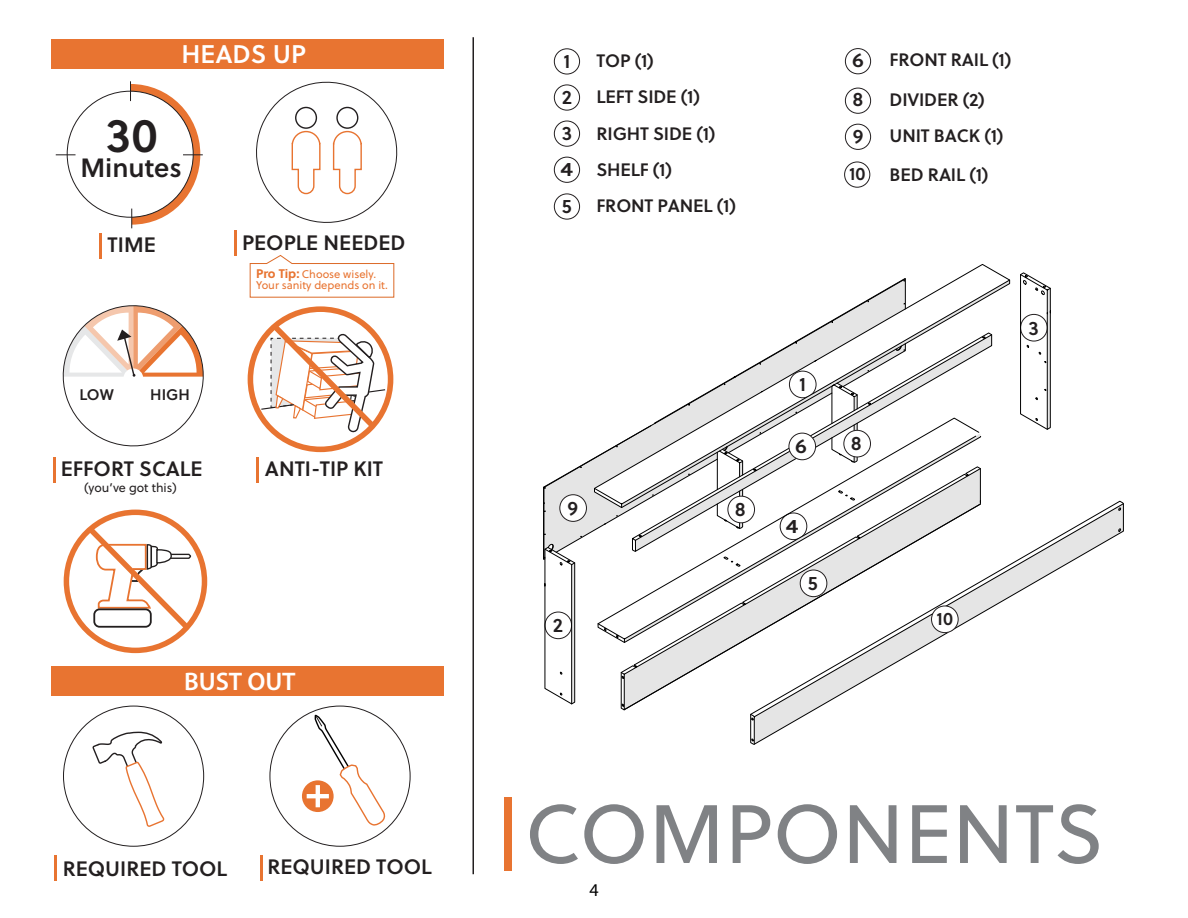
<style>
.page{position:relative;width:1188px;height:918px;background:#fff}
.page>*{position:absolute;margin:0;border:0;box-sizing:border-box;transform-origin:0 0}
.t1{font:82.5px "Soleil";color:#808285}
.t2{font:47.55px "Soleil Sb";color:#231f20}
.t3{font:26.4px "Soleil Sb";color:#231f20}
.t4{font:25.5px "Soleil Sb";color:#fff}
.t5{font:600 25.5px "Myriad Pro";color:#fff}
.t6{font:20.85px "Soleil Sb";color:#231f20}
.t7{font:19.5px "Soleil Sb";color:#231f20}
.t8{font:19.5px "Soleil Sb";color:#231f20;scale:1.19 1}
.t9{font:19.5px "Soleil Sb";color:#231f20;scale:1.11 1}
.t10{font:18px "Soleil Sb";letter-spacing:-.01em;color:#231f20}
.t11{font:18px "Myriad Pro";color:#000}
.t12{font:15.3px "Soleil Sb";color:#231f20}
.t13{font:12.45px "Soleil";color:#231f20}
.t14{font:11.1px/11.1px "Soleil";color:#e87431}
.s1{font-weight:700;font-size:12.45px}
</style>
<div class="page">
<div style="left:844px;top:162px;width:26px;height:26px;border:1px solid #231f20;border-radius:50%"></div>
<div style="left:554px;top:48px;width:26px;height:26px;border:1px solid #231f20;border-radius:50%"></div>
<div style="left:845px;top:88px;width:26px;height:26px;border:1px solid #231f20;border-radius:50%"></div>
<div style="left:554px;top:85px;width:26px;height:26px;border:1px solid #231f20;border-radius:50%"></div>
<div style="left:845px;top:124px;width:26px;height:26px;border:1px solid #231f20;border-radius:50%"></div>
<div style="left:554px;top:121px;width:26px;height:26px;border:1px solid #231f20;border-radius:50%"></div>
<div style="left:554px;top:157px;width:26px;height:26px;border:1px solid #231f20;border-radius:50%"></div>
<div style="left:554px;top:194px;width:26px;height:26px;border:1px solid #231f20;border-radius:50%"></div>
<div style="left:845px;top:48px;width:26px;height:26px;border:1px solid #231f20;border-radius:50%"></div>
<hr style="left:472px;top:37px;width:2px;height:837px;background:#231f20">
<div style="left:504px;top:797px;width:8px;height:73px;background:#e87431"></div>
<svg style="left:544px;top:560px;width:32px;height:145px"></svg>
<svg style="left:750px;top:500px;width:374px;height:245px"></svg>
<svg style="left:543px;top:458px;width:77px;height:102px"></svg>
<svg style="left:1020px;top:272px;width:31px;height:158px"></svg>
<svg style="left:594px;top:264px;width:416px;height:244px"></svg>
<svg style="left:831px;top:382px;width:27px;height:81px"></svg>
<svg style="left:620px;top:466px;width:361px;height:245px"></svg>
<svg style="left:717px;top:448px;width:27px;height:81px"></svg>
<div style="left:800px;top:570px;width:27px;height:27px;background:#fff;border-radius:50%"></div>
<div style="left:800px;top:570px;width:27px;height:27px;border:1px solid #231f20;border-radius:50%"></div>
<div style="left:789px;top:433px;width:27px;height:27px;background:#fff;border-radius:50%"></div>
<div style="left:789px;top:433px;width:27px;height:27px;border:1px solid #231f20;border-radius:50%"></div>
<div style="left:932px;top:606px;width:26px;height:27px;background:#fff;border-radius:50%"></div>
<div style="left:931px;top:606px;width:28px;height:27px;border:1px solid #231f20;border-radius:50%"></div>
<div style="left:728px;top:496px;width:27px;height:27px;background:#fff;border-radius:50%"></div>
<div style="left:727px;top:496px;width:28px;height:27px;border:1px solid #231f20;border-radius:50%"></div>
<div style="left:844px;top:430px;width:27px;height:27px;background:#fff;border-radius:50%"></div>
<div style="left:843px;top:430px;width:28px;height:27px;border:1px solid #231f20;border-radius:50%"></div>
<div style="left:560px;top:495px;width:26px;height:26px;background:#fff;border-radius:50%"></div>
<div style="left:559px;top:494px;width:28px;height:28px;border:1px solid #231f20;border-radius:50%"></div>
<svg style="left:62px;top:305px;width:142px;height:142px"></svg>
<div style="left:51px;top:39px;width:393px;height:30px;background:#e87431"></div>
<div style="left:248px;top:306px;width:145px;height:146px;border:6px solid #e87431;border-radius:50%"></div>
<svg style="left:260px;top:319px;width:126px;height:115px"></svg>
<svg style="left:249px;top:255px;width:146px;height:43px"></svg>
<svg style="left:256px;top:81px;width:142px;height:142px"></svg>
<div style="left:336px;top:107px;width:22px;height:22px;border:1px solid #231f20;border-radius:50%"></div>
<hr style="left:260px;top:856px;width:3px;height:25px;background:#e87431">
<hr style="left:54px;top:856px;width:3px;height:25px;background:#e87431">
<hr style="left:53px;top:457px;width:3px;height:25px;background:#e87431">
<hr style="left:256px;top:457px;width:3px;height:25px;background:#e87431">
<hr style="left:100px;top:233px;width:2px;height:25px;background:#e87431">
<hr style="left:234px;top:231px;width:3px;height:25px;background:#e87431">
<svg style="left:92px;top:731px;width:73px;height:96px"></svg>
<svg style="left:302px;top:714px;width:84px;height:112px"></svg>
<div style="left:51px;top:666px;width:393px;height:30px;background:#e87431"></div>
<div style="left:64px;top:510px;width:143px;height:143px;border:5px solid #e87431;border-radius:50%"></div>
<svg style="left:83px;top:522px;width:112px;height:113px"></svg>
<svg style="left:56px;top:154px;width:20px;height:1px"></svg>
<svg style="left:130px;top:81px;width:73px;height:147px"></svg>
<h3 class="t4" style="left:182px;top:35px;width:126px">HEADS UP</h3>
<h2 class="t2" style="left:106px;top:99px;width:54px">30</h2>
<h3 class="t3" style="left:80px;top:148px;width:103px">Minutes</h3>
<p class="t6" style="left:108px;top:228px;width:50px">TIME</p>
<p class="t12" style="left:79px;top:383px;width:36px">LOW</p>
<p class="t12" style="left:150px;top:383px;width:41px">HIGH</p>
<p class="t6" style="left:61px;top:453px;width:143px">EFFORT SCALE</p>
<p class="t13" style="left:84px;top:479px;width:94px">(you’ve got this)</p>
<p class="t6" style="left:242px;top:227px;width:165px">PEOPLE NEEDED</p>
<p class="t14" style="left:256px;top:269px;width:133px"><span class="s1">Pro Tip:</span> Choose wisely.<br>Your sanity depends on it.</p>
<p class="t6" style="left:265px;top:453px;width:120px">ANTI-TIP KIT</p>
<h3 class="t5" style="left:184px;top:666px;width:113px">BUST OUT</h3>
<p class="t6" style="left:63px;top:852px;width:166px">REQUIRED TOOL</p>
<p class="t6" style="left:267px;top:851px;width:166px">REQUIRED TOOL</p>
<p class="t7" style="left:564px;top:46px;width:8px">1</p>
<p class="t10" style="left:596px;top:47px;width:59px">TOP (1)</p>
<p class="t9" style="left:852px;top:46px;width:12px">6</p>
<p class="t10" style="left:890px;top:46px;width:123px">FRONT RAIL (1)</p>
<p class="t10" style="left:596px;top:83px;width:105px">LEFT SIDE (1)</p>
<p class="t7" style="left:562px;top:82px;width:12px">2</p>
<p class="t7" style="left:853px;top:85px;width:12px">8</p>
<p class="t10" style="left:890px;top:86px;width:97px">DIVIDER (2)</p>
<p class="t10" style="left:596px;top:119px;width:121px">RIGHT SIDE (1)</p>
<p class="t7" style="left:562px;top:118px;width:12px">3</p>
<p class="t7" style="left:853px;top:121px;width:12px">9</p>
<p class="t10" style="left:890px;top:122px;width:115px">UNIT BACK (1)</p>
<p class="t8" style="left:561px;top:154px;width:12px">4</p>
<p class="t10" style="left:596px;top:156px;width:77px">SHELF (1)</p>
<p class="t7" style="left:562px;top:191px;width:11px">5</p>
<p class="t10" style="left:596px;top:192px;width:141px">FRONT PANEL (1)</p>
<p class="t10" style="left:849px;top:160px;width:18px">10</p>
<p class="t10" style="left:890px;top:161px;width:100px">BED RAIL (1)</p>
<p class="t7" style="left:568px;top:493px;width:12px">9</p>
<p class="t7" style="left:553px;top:610px;width:12px">2</p>
<p class="t7" style="left:735px;top:494px;width:12px">8</p>
<p class="t7" style="left:799px;top:370px;width:8px">1</p>
<p class="t9" style="left:795px;top:431px;width:12px">6</p>
<p class="t8" style="left:786px;top:511px;width:12px">4</p>
<p class="t7" style="left:808px;top:568px;width:11px">5</p>
<p class="t7" style="left:851px;top:428px;width:12px">8</p>
<p class="t10" style="left:937px;top:605px;width:18px">10</p>
<p class="t7" style="left:1028px;top:313px;width:12px">3</p>
<h1 class="t1" style="left:525px;top:774px;width:581px">COMPONENTS</h1>
<p class="t11" style="left:589px;top:879px;width:11px">4</p>
</div>
